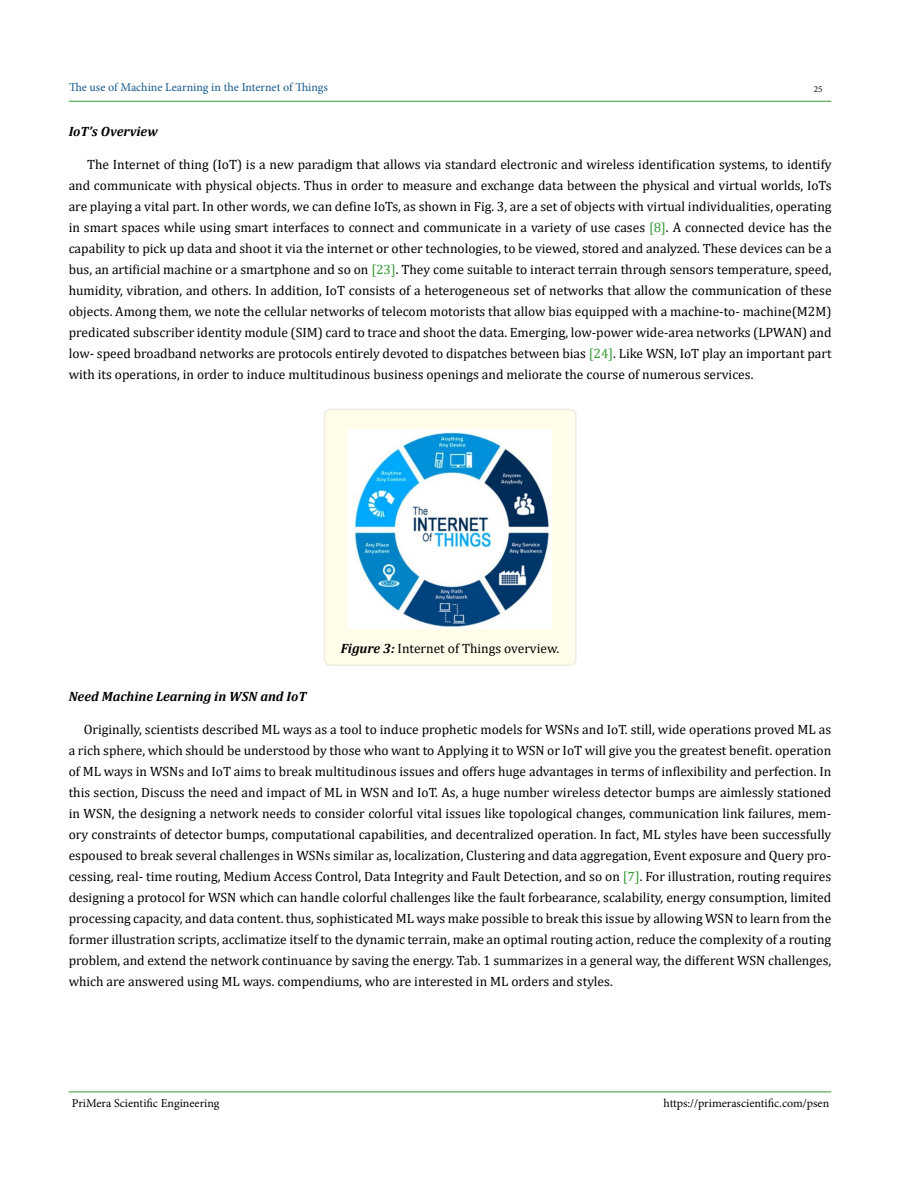
<style>
.page{position:relative;width:900px;height:1188px;background:#fff}
.page>*{position:absolute;margin:0;border:0;box-sizing:border-box;transform-origin:0 0}
.t1{font:13.5px/21px "Cambria";color:#000;text-align:justify}
.t2{font:italic 700 13.5px "Cambria";color:#000}
.t3{font:12px "Minion Pro";color:#000}
.t4{font:12px "Minion Pro";color:#15588c}
.t5{font:9px "Minion Pro";color:#000}
.s1{color:#393}
.s2{font-weight:700;font-style:italic}
</style>
<div class="page">
<hr style="left:69px;top:1092px;width:762px;height:1px;background:#393">
<hr style="left:69px;top:101px;width:762px;height:1px;background:#393">
<div style="left:324px;top:409px;width:252px;height:256px;background:#fffde9;border-radius:6px"></div>
<div style="left:324px;top:409px;width:253px;height:257px;border:2px solid #eeece1;border-radius:6px"></div>
<img style="left:348px;top:429px;width:204px;height:199px">
<p class="t4" style="left:69px;top:79px;width:260px">The use of Machine Learning in the Internet of Things</p>
<p class="t5" style="left:814px;top:83px;width:10px">25</p>
<p class="t2" style="left:69px;top:122px;width:91px">IoT’s Overview</p>
<p class="t1" style="left:69px;top:154px;width:764px;text-indent:18px">The Internet of thing (IoT) is a new paradigm that allows via standard electronic and wireless identification systems, to identify and communicate with physical objects. Thus in order to measure and exchange data between the physical and virtual worlds, IoTs are playing a vital part. In other words, we can define IoTs, as shown in Fig. 3, are a set of objects with virtual individualities, operating in smart spaces while using smart interfaces to connect and communicate in a variety of use cases <span class="s1">[8]</span>. A connected device has the capability to pick up data and shoot it via the internet or other technologies, to be viewed, stored and analyzed. These devices can be a bus, an artificial machine or a smartphone and so on <span class="s1">[23]</span>. They come suitable to interact terrain through sensors temperature, speed, humidity, vibration, and others. In addition, IoT consists of a heterogeneous set of networks that allow the communication of these objects. Among them, we note the cellular networks of telecom motorists that allow bias equipped with a machine-to- machine(M2M) predicated subscriber identity module (SIM) card to trace and shoot the data. Emerging, low-power wide-area networks (LPWAN) and low- speed broadband networks are protocols entirely devoted to dispatches between bias <span class="s1">[24]</span>. Like WSN, IoT play an important part with its operations, in order to induce multitudinous business openings and meliorate the course of numerous services.</p>
<p class="t1" style="left:341px;top:638px;width:220px"><span class="s2">Figure 3:</span> Internet of Things overview.</p>
<p class="t2" style="left:69px;top:687px;width:239px">Need Machine Learning in WSN and IoT</p>
<p class="t1" style="left:69px;top:719px;width:764px;text-indent:15px">Originally, scientists described ML ways as a tool to induce prophetic models for WSNs and IoT. still, wide operations proved ML as a rich sphere, which should be understood by those who want to Applying it to WSN or IoT will give you the greatest benefit. operation of ML ways in WSNs and IoT aims to break multitudinous issues and offers huge advantages in terms of inflexibility and perfection. In this section, Discuss the need and impact of ML in WSN and IoT. As, a huge number wireless detector bumps are aimlessly stationed in WSN, the designing a network needs to consider colorful vital issues like topological changes, communication link failures, mem&shy;ory constraints of detector bumps, computational capabilities, and decentralized operation. In fact, ML styles have been successfully espoused to break several challenges in WSNs similar as, localization, Clustering and data aggregation, Event exposure and Query pro&shy;cessing, real- time routing, Medium Access Control, Data Integrity and Fault Detection, and so on <span class="s1">[7]</span>. For illustration, routing requires designing a protocol for WSN which can handle colorful challenges like the fault forbearance, scalability, energy consumption, limited processing capacity, and data content. thus, sophisticated ML ways make possible to break this issue by allowing WSN to learn from the former illustration scripts, acclimatize itself to the dynamic terrain, make an optimal routing action, reduce the complexity of a routing problem, and extend the network continuance by saving the energy. Tab. 1 summarizes in a general way, the different WSN challenges, which are answered using ML ways. compendiums, who are interested in ML orders and styles.</p>
<p class="t3" style="left:72px;top:1095px;width:149px">PriMera Scientific Engineering</p>
<p class="t3" style="left:664px;top:1095px;width:167px">https://primerascientific.com/psen</p>
</div>
